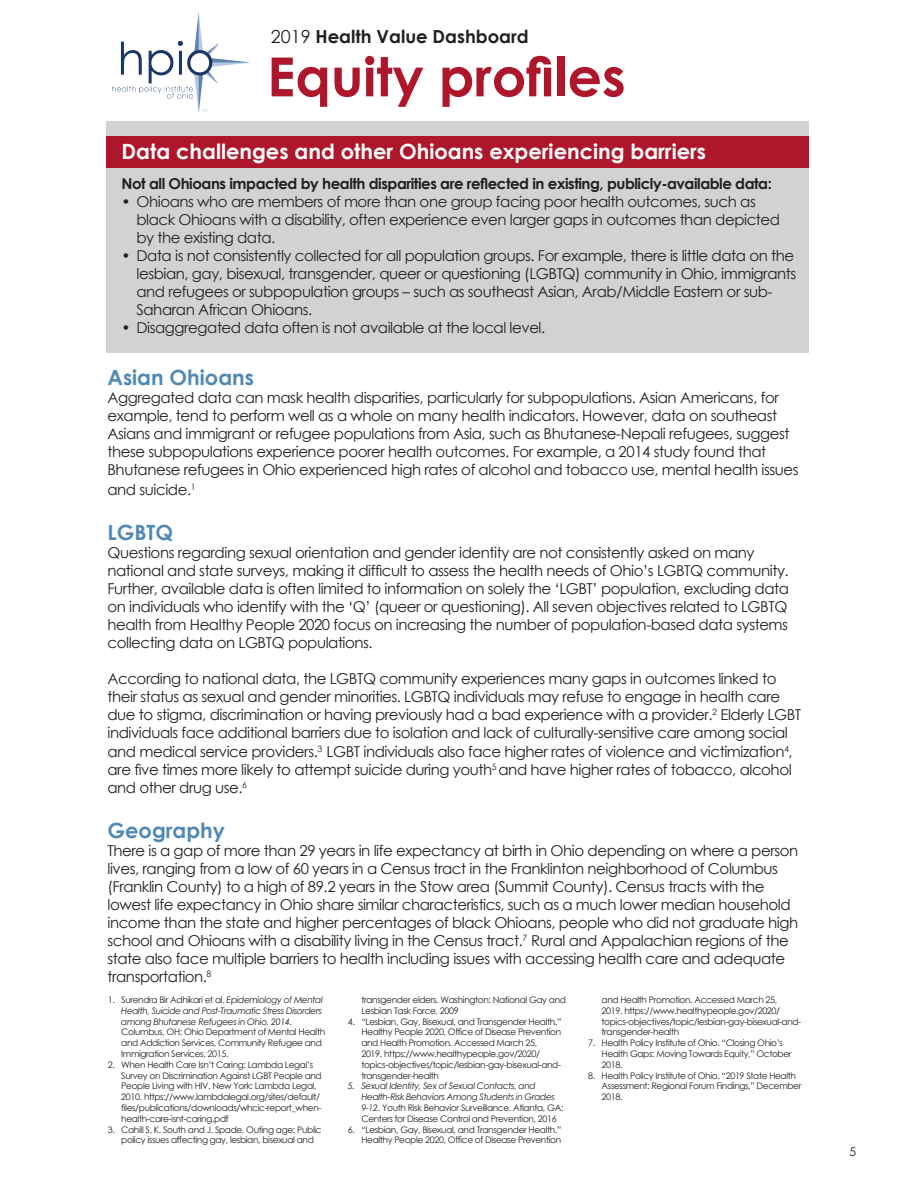
<style>
.page{position:relative;width:918px;height:1188px;background:#fff}
.page>*{position:absolute;margin:0;border:0;box-sizing:border-box;transform-origin:0 0}
.t1{font:700 54px "Century Gothic";color:#ae172b}
.t2{font:700 21px "Century Gothic";color:#fff}
.t3{font:700 21px "Century Gothic";color:#5089b4}
.t4{font:700 18px "Century Gothic";color:#231f20}
.t5{font:15px/18px "Century Gothic";letter-spacing:-.03em;color:#231f20}
.t6{font:700 15px "Century Gothic";letter-spacing:-.03em;color:#231f20}
.t7{font:12px "Century Gothic";color:#231f20}
.t8{font:9px/10.8px "Century Gothic";letter-spacing:-.04em;color:#231f20}
.t9{font:italic 9px/10.8px "Century Gothic";letter-spacing:-.04em;color:#231f20}
.s1{font-weight:400}
.s2{font-style:italic}
.s3{font-style:normal}
</style>
<div class="page">
<div style="left:107px;top:121px;width:702px;height:232px;background:#d1d2d4"></div>
<div style="left:107px;top:136px;width:702px;height:32px;background:#ae172b"></div>
<img style="left:112px;top:13px;width:138px;height:101px">
<p class="t4" style="left:271px;top:23px;width:259px"><span class="s1">2019</span> Health Value Dashboard</p>
<h1 class="t1" style="left:267px;top:36px;width:360px">Equity profiles</h1>
<h2 class="t2" style="left:122px;top:136px;width:586px">Data challenges and other Ohioans experiencing barriers</h2>
<p class="t6" style="left:122px;top:172px;width:652px">Not all Ohioans impacted by health disparities are reflected in existing, publicly-available data:</p>
<p class="t5" style="left:136px;top:192px;width:645px;text-indent:-15px">• Ohioans who are members of more than one group facing poor health outcomes, such as black Ohioans with a disability, often experience even larger gaps in outcomes than depicted by the existing data.</p>
<p class="t5" style="left:136px;top:246px;width:661px;text-indent:-15px">• Data is not consistently collected for all population groups. For example, there is little data on the lesbian, gay, bisexual, transgender, queer or questioning (LGBTQ) community in Ohio, immigrants and refugees or subpopulation groups – such as southeast Asian, Arab/Middle Eastern or sub-Saharan African Ohioans.</p>
<p class="t5" style="left:122px;top:318px;width:425px">• Disaggregated data often is not available at the local level.</p>
<h2 class="t3" style="left:107px;top:361px;width:148px">Asian Ohioans</h2>
<p class="t5" style="left:107px;top:388px;width:693px">Aggregated data can mask health disparities, particularly for subpopulations. Asian Americans, for example, tend to perform well as a whole on many health indicators. However, data on southeast Asians and immigrant or refugee populations from Asia, such as Bhutanese-Nepali refugees, suggest these subpopulations experience poorer health outcomes. For example, a 2014 study found that Bhutanese refugees in Ohio experienced high rates of alcohol and tobacco use, mental health issues</p>
<p class="t5" style="left:107px;top:480px;width:90px">and suicide.<sup>1</sup></p>
<h2 class="t3" style="left:107px;top:516px;width:67px">LGBTQ</h2>
<p class="t5" style="left:107px;top:543px;width:683px">Questions regarding sexual orientation and gender identity are not consistently asked on many national and state surveys, making it difficult to assess the health needs of Ohio’s LGBTQ community.<br>Further, available data is often limited to information on solely the ‘LGBT’ population, excluding data on individuals who identify with the ‘Q’ (queer or questioning). All seven objectives related to LGBTQ health from Healthy People 2020 focus on increasing the number of population-based data systems collecting data on LGBTQ populations.</p>
<p class="t5" style="left:107px;top:669px;width:695px">According to national data, the LGBTQ community experiences many gaps in outcomes linked to their status as sexual and gender minorities. LGBTQ individuals may refuse to engage in health care due to stigma, discrimination or having previously had a bad experience with a provider.<sup>2</sup> Elderly LGBT individuals face additional barriers due to isolation and lack of culturally-sensitive care among social</p>
<p class="t5" style="left:107px;top:743px;width:687px;text-align:justify">and medical service providers.<sup>3</sup> LGBT individuals also face higher rates of violence and victimization<sup>4</sup>, are five times more likely to attempt suicide during youth<sup>5</sup> and have higher rates of tobacco, alcohol and other drug use.<sup>6</sup></p>
<h2 class="t3" style="left:107px;top:815px;width:119px">Geography</h2>
<p class="t5" style="left:107px;top:842px;width:692px">There is a gap of more than 29 years in life expectancy at birth in Ohio depending on where a person lives, ranging from a low of 60 years in a Census tract in the Franklinton neighborhood of Columbus (Franklin County) to a high of 89.2 years in the Stow area (Summit County). Census tracts with the lowest life expectancy in Ohio share similar characteristics, such as a much lower median household income than the state and higher percentages of black Ohioans, people who did not graduate high school and Ohioans with a disability living in the Census tract.<sup>7</sup> Rural and Appalachian regions of the state also face multiple barriers to health including issues with accessing health care and adequate transportation.<sup>8</sup></p>
<p class="t8" style="left:121px;top:994px;width:205px;text-indent:-14px">1. Surendra Bir Adhikari et al. <span class="s2">Epidemiology of Mental Health, Suicide and Post-Traumatic Stress Disorders among Bhutanese Refugees in Ohio, 2014</span>.<br>Columbus, OH: Ohio Department of Mental Health and Addiction Services, Community Refugee and Immigration Services, 2015.</p>
<p class="t8" style="left:121px;top:1059px;width:202px;text-indent:-14px">2. When Health Care Isn’t Caring: Lambda Legal’s Survey on Discrimination Against LGBT People and People Living with HIV. New York: Lambda Legal, 2010. https://www.lambdalegal.org/sites/default/ files/publications/downloads/whcic-report_when&shy;health-care-isnt-caring.pdf</p>
<p class="t8" style="left:121px;top:1124px;width:202px;text-indent:-14px">3. Cahill S, K. South and J. Spade. Outing age: Public policy issues affecting gay, lesbian, bisexual and</p>
<p class="t8" style="left:361px;top:994px;width:206px">transgender elders. Washington: National Gay and<br>Lesbian Task Force, 2009</p>
<p class="t8" style="left:361px;top:1016px;width:202px;text-indent:-14px">4. “Lesbian, Gay, Bisexual, and Transgender Health.” Healthy People 2020, Office of Disease Prevention and Health Promotion. Accessed March 25,<br>2019. https://www.healthypeople.gov/2020/ topics-objectives/topic/lesbian-gay-bisexual-and&shy;transgender-health</p>
<p class="t9" style="left:361px;top:1081px;width:204px;text-indent:-14px">5. Sexual Identity, Sex of Sexual Contacts, and Health-Risk Behaviors Among Students in Grades 9-12<span class="s3">. Youth Risk Behavior Surveillance. Atlanta, GA:<br>Centers for Disease Control and Prevention, 2016</span></p>
<p class="t8" style="left:348px;top:1124px;width:215px;text-align:right">6. “Lesbian, Gay, Bisexual, and Transgender Health.”<br>Healthy People 2020, Office of Disease Prevention</p>
<p class="t8" style="left:602px;top:994px;width:201px">and Health Promotion. Accessed March 25,<br>2019. https://www.healthypeople.gov/2020/ topics-objectives/topic/lesbian-gay-bisexual-and&shy;transgender-health</p>
<p class="t8" style="left:602px;top:1037px;width:192px;text-indent:-14px">7. Health Policy Institute of Ohio. “Closing Ohio’s<br>Health Gaps: Moving Towards Equity,” October<br>2018.</p>
<p class="t8" style="left:602px;top:1070px;width:201px;text-indent:-14px">8. Health Policy Institute of Ohio. “2019 State Health<br>Assessment: Regional Forum Findings,” December<br>2018.</p>
<p class="t7" style="left:850px;top:1144px;width:8px">5</p>
</div>
